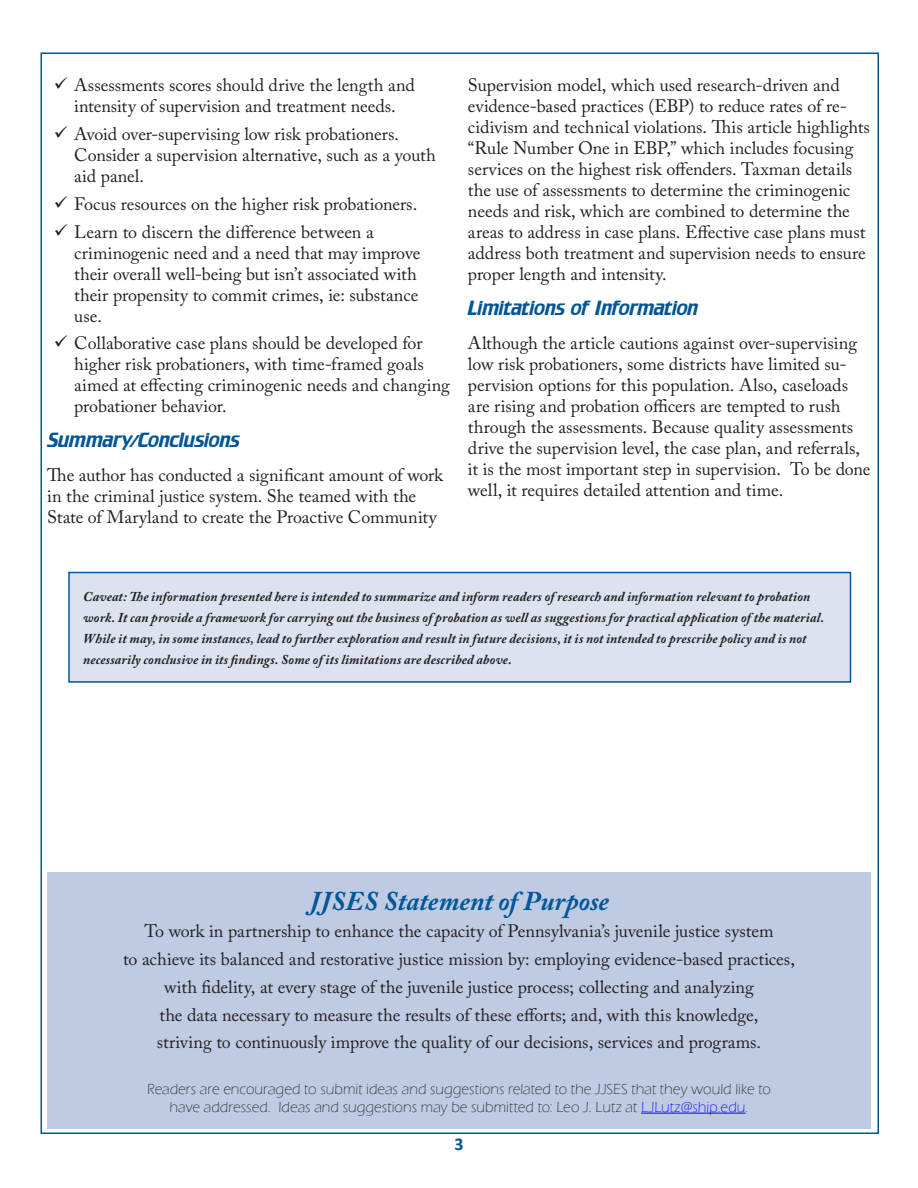
<style>
.page{position:relative;width:918px;height:1188px;background:#fff}
.page>*{position:absolute;margin:0;border:0;box-sizing:border-box;transform-origin:0 0}
.t1{font:italic 700 27px "Adobe Caslon Pro";color:#005697}
.t2{font:18px/21px "Adobe Caslon Pro";color:#231f20}
.t3{font:500 18px "Crillee";letter-spacing:-.01em;color:#005697}
.t4{font:700 18px "Calibri";color:#005697}
.t5{font:300 15px/18px "Eras ITC";letter-spacing:.005em;color:#231f20;text-align:center}
.t6{font:italic 700 13.5px/21px "Adobe Caslon Pro";letter-spacing:.01em;color:#231f20}
.s1{color:#00f}
</style>
<div class="page">
<div style="left:47px;top:872px;width:824px;height:256px;background:#becbe3"></div>
<hr style="left:641px;top:1113px;width:105px;height:1px;background:#00f">
<div style="left:69px;top:573px;width:781px;height:109px;background:#dce2ef"></div>
<div style="left:68px;top:572px;width:783px;height:111px;border:2px solid #005697"></div>
<p class="t2" style="left:74px;top:75px;width:342px">Assessments scores should drive the length and intensity of supervision and treatment needs.</p>
<p class="t2" style="left:74px;top:123px;width:363px">Avoid over-supervising low risk probationers.<br>Consider a supervision alternative, such as a youth aid panel.</p>
<p class="t2" style="left:74px;top:190px;width:344px;line-height:27.8px">Focus resources on the higher risk probationers.<br>Learn to discern the difference between a</p>
<p class="t2" style="left:74px;top:242px;width:348px">criminogenic need and a need that may improve their overall well-being but isn’t associated with their propensity to commit crimes, ie: substance use.</p>
<p class="t2" style="left:74px;top:333px;width:377px">Collaborative case plans should be developed for higher risk probationers, with time-framed goals aimed at effecting criminogenic needs and changing probationer behavior.</p>
<p class="t3" style="left:47px;top:428px;width:194px">Summary/Conclusions</p>
<p class="t2" style="left:47px;top:465px;width:397px">The author has conducted a significant amount of work in the criminal justice system. She teamed with the<br>State of Maryland to create the Proactive Community</p>
<p class="t2" style="left:468px;top:75px;width:403px">Supervision model, which used research-driven and evidence-based practices (EBP) to reduce rates of re&shy;cidivism and technical violations. This article highlights “Rule Number One in EBP,” which includes focusing services on the highest risk offenders. Taxman details the use of assessments to determine the criminogenic needs and risk, which are combined to determine the areas to address in case plans. Effective case plans must address both treatment and supervision needs to ensure proper length and intensity.</p>
<p class="t3" style="left:468px;top:296px;width:232px">Limitations of Information</p>
<p class="t2" style="left:468px;top:333px;width:404px">Although the article cautions against over-supervising low risk probationers, some districts have limited su&shy;pervision options for this population. Also, caseloads are rising and probation officers are tempted to rush through the assessments. Because quality assessments drive the supervision level, the case plan, and referrals, it is the most important step in supervision. To be done well, it requires detailed attention and time.</p>
<p class="t6" style="left:83px;top:586px;width:743px">Caveat: The information presented here is intended to summarize and inform readers of research and information relevant to probation work. It can provide a framework for carrying out the business of probation as well as suggestions for practical application of the material.<br>While it may, in some instances, lead to further exploration and result in future decisions, it is not intended to prescribe policy and is not necessarily conclusive in its findings. Some of its limitations are described above.</p>
<h1 class="t1" style="left:309px;top:884px;width:302px">JJSES Statement of Purpose</h1>
<p class="t2" style="left:123px;top:917px;width:673px;line-height:27.8px;text-align:center">To work in partnership to enhance the capacity of Pennsylvania’s juvenile justice system<br>to achieve its balanced and restorative justice mission by: employing evidence-based practices, with fidelity, at every stage of the juvenile justice process; collecting and analyzing<br>the data necessary to measure the results of these efforts; and, with this knowledge,<br>striving to continuously improve the quality of our decisions, services and programs.</p>
<p class="t5" style="left:147px;top:1080px;width:625px">Readers are encouraged to submit ideas and suggestions related to the JJSES that they would like to have addressed. Ideas and suggestions may be submitted to: Leo J. Lutz at <span class="s1">LJLutz@ship.edu</span>.</p>
<p class="t4" style="left:454px;top:1132px;width:11px">3</p>
</div>
